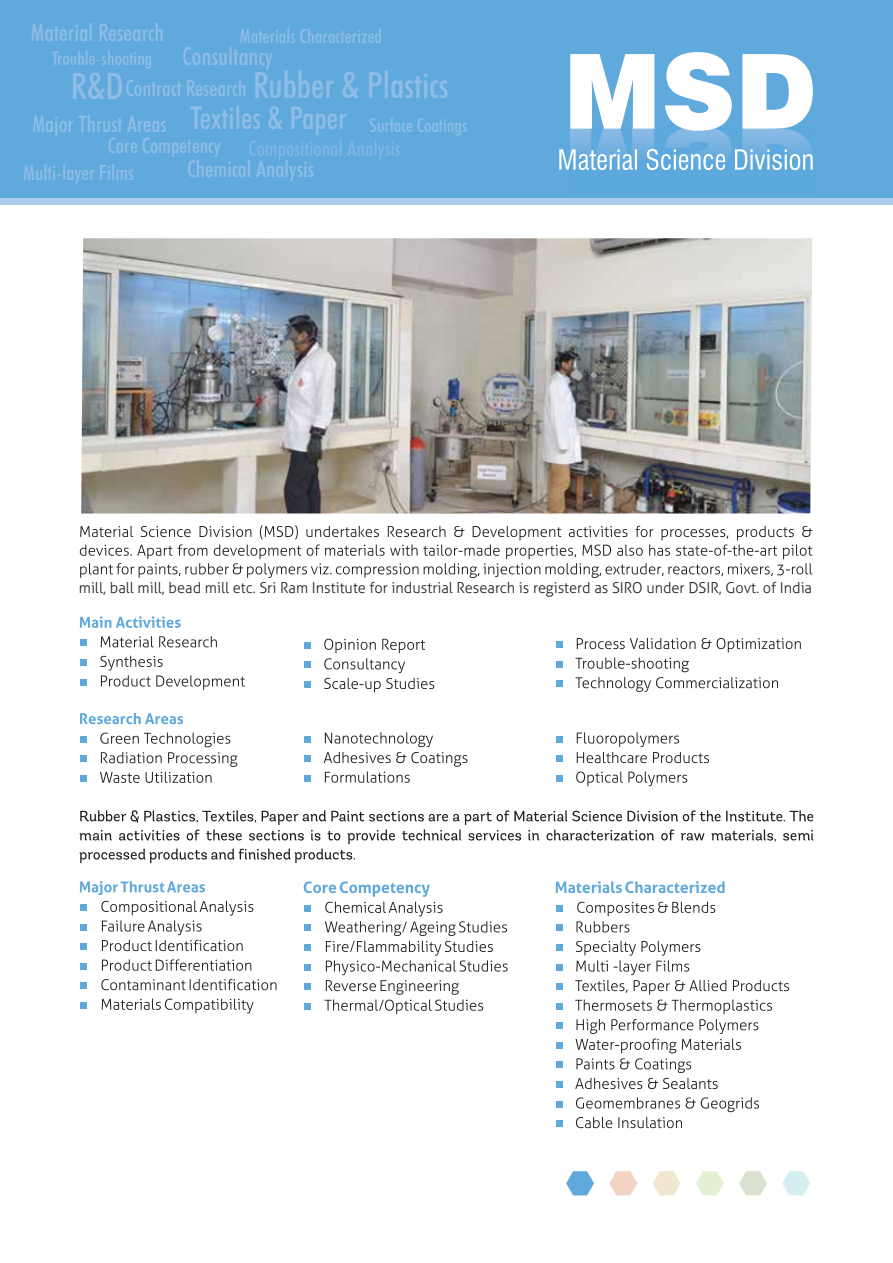
<style>
.page{position:relative;width:893px;height:1263px;background:#fff}
.page>*{position:absolute;margin:0;border:0;box-sizing:border-box;transform-origin:0 0}
.t1{font:500 condensed 24.15px "Futura BT";color:#8fbde6}
.t2{font:500 condensed 23.1px "Futura BT";color:#8fbde6}
.t3{font:500 condensed 22.95px "Futura BT";color:#8fbde6}
.t4{font:500 condensed 22.35px "Futura BT";color:#8fbde6}
.t5{font:500 condensed 21.45px "Futura BT";color:#81b6e2}
.t6{font:500 condensed 21.45px "Futura BT";color:#8fbde6}
.t7{font:500 condensed 21px "Futura BT";color:#8fbde6}
.t8{font:500 condensed 19.5px "Futura BT";color:#8fbde6}
.t9{font:500 condensed 19.05px "Futura BT";color:#8fbde6}
.t10{font:300 15px "Aller";color:#231f20}
.s1{font-size:25.05px}
.s2{font-size:36.6px}
.s3{font-size:36.45px}
.s4{font-size:31.65px}
</style>
<div class="page">
<svg style="left:80px;top:525px;width:732px;height:53px"></svg>
<svg style="left:556px;top:881px;width:169px;height:12px"></svg>
<div style="left:556px;top:905px;width:7px;height:7px;background:#5fa9dc"></div>
<div style="left:556px;top:924px;width:7px;height:7px;background:#5fa9dc"></div>
<svg style="left:576px;top:902px;width:139px;height:30px"></svg>
<div style="left:556px;top:944px;width:7px;height:7px;background:#5fa9dc"></div>
<div style="left:556px;top:964px;width:7px;height:6px;background:#5fa9dc"></div>
<div style="left:556px;top:983px;width:7px;height:7px;background:#5fa9dc"></div>
<div style="left:556px;top:1003px;width:7px;height:7px;background:#5fa9dc"></div>
<div style="left:556px;top:1022px;width:7px;height:7px;background:#5fa9dc"></div>
<div style="left:556px;top:1042px;width:7px;height:7px;background:#5fa9dc"></div>
<div style="left:556px;top:1061px;width:7px;height:7px;background:#5fa9dc"></div>
<div style="left:556px;top:1081px;width:7px;height:7px;background:#5fa9dc"></div>
<svg style="left:575px;top:941px;width:214px;height:148px"></svg>
<div style="left:556px;top:1100px;width:7px;height:7px;background:#5fa9dc"></div>
<div style="left:556px;top:1120px;width:7px;height:7px;background:#5fa9dc"></div>
<svg style="left:576px;top:1097px;width:183px;height:31px"></svg>
<svg style="left:80px;top:616px;width:101px;height:12px"></svg>
<div style="left:80px;top:639px;width:7px;height:7px;background:#5fa9dc"></div>
<svg style="left:101px;top:636px;width:116px;height:11px"></svg>
<div style="left:80px;top:659px;width:7px;height:7px;background:#5fa9dc"></div>
<div style="left:80px;top:678px;width:7px;height:7px;background:#5fa9dc"></div>
<svg style="left:100px;top:656px;width:145px;height:34px"></svg>
<div style="left:304px;top:642px;width:7px;height:7px;background:#5fa9dc"></div>
<div style="left:304px;top:661px;width:7px;height:7px;background:#5fa9dc"></div>
<div style="left:304px;top:681px;width:7px;height:7px;background:#5fa9dc"></div>
<svg style="left:324px;top:639px;width:110px;height:53px"></svg>
<div style="left:556px;top:641px;width:7px;height:7px;background:#5fa9dc"></div>
<div style="left:556px;top:661px;width:7px;height:7px;background:#5fa9dc"></div>
<div style="left:556px;top:680px;width:7px;height:7px;background:#5fa9dc"></div>
<svg style="left:575px;top:638px;width:226px;height:54px"></svg>
<svg style="left:80px;top:713px;width:103px;height:11px"></svg>
<div style="left:80px;top:736px;width:7px;height:7px;background:#5fa9dc"></div>
<div style="left:80px;top:755px;width:7px;height:7px;background:#5fa9dc"></div>
<div style="left:80px;top:775px;width:7px;height:7px;background:#5fa9dc"></div>
<svg style="left:100px;top:732px;width:137px;height:51px"></svg>
<div style="left:304px;top:736px;width:7px;height:6px;background:#5fa9dc"></div>
<div style="left:304px;top:755px;width:7px;height:7px;background:#5fa9dc"></div>
<div style="left:304px;top:775px;width:7px;height:7px;background:#5fa9dc"></div>
<svg style="left:324px;top:732px;width:143px;height:51px"></svg>
<div style="left:556px;top:736px;width:7px;height:6px;background:#5fa9dc"></div>
<div style="left:556px;top:755px;width:7px;height:7px;background:#5fa9dc"></div>
<svg style="left:577px;top:732px;width:132px;height:31px"></svg>
<div style="left:556px;top:775px;width:7px;height:7px;background:#5fa9dc"></div>
<svg style="left:576px;top:771px;width:111px;height:15px"></svg>
<svg style="left:80px;top:810px;width:733px;height:53px"></svg>
<svg style="left:80px;top:881px;width:125px;height:14px"></svg>
<div style="left:80px;top:904px;width:7px;height:7px;background:#5fa9dc"></div>
<div style="left:80px;top:923px;width:7px;height:7px;background:#5fa9dc"></div>
<div style="left:80px;top:943px;width:7px;height:7px;background:#5fa9dc"></div>
<svg style="left:101px;top:901px;width:152px;height:50px"></svg>
<div style="left:80px;top:963px;width:7px;height:7px;background:#5fa9dc"></div>
<svg style="left:102px;top:959px;width:149px;height:12px"></svg>
<div style="left:80px;top:982px;width:7px;height:7px;background:#5fa9dc"></div>
<svg style="left:101px;top:979px;width:175px;height:11px"></svg>
<div style="left:80px;top:1002px;width:7px;height:7px;background:#5fa9dc"></div>
<svg style="left:102px;top:998px;width:151px;height:15px"></svg>
<svg style="left:304px;top:881px;width:204px;height:133px"></svg>
<img style="left:81px;top:238px;width:731px;height:275px">
<div style="left:0;top:0;width:893px;height:198px;background:#5fa9dc"></div>
<img style="left:570px;top:131px;width:242px;height:40px">
<svg style="left:559px;top:149px;width:254px;height:21px"></svg>
<svg style="left:201px;top:116px;width:1px;height:12px"></svg>
<svg style="left:570px;top:52px;width:243px;height:79px"></svg>
<div style="left:0;top:198px;width:893px;height:7px;background:#acccec"></div>
<svg style="left:566px;top:1171px;width:28px;height:24px"></svg>
<svg style="left:609px;top:1171px;width:28px;height:24px"></svg>
<svg style="left:653px;top:1171px;width:27px;height:24px"></svg>
<svg style="left:696px;top:1171px;width:28px;height:24px"></svg>
<svg style="left:739px;top:1171px;width:28px;height:24px"></svg>
<svg style="left:782px;top:1171px;width:28px;height:24px"></svg>
<h1 class="t1" style="left:31px;top:18px;width:135px">Material Research</h1>
<p class="t9" style="left:52px;top:46px;width:223px">Trouble-shooting <span class="s1">Consultancy</span></p>
<h3 class="t8" style="left:240px;top:24px;width:144px">Materials Characterized</h3>
<h3 class="t4" style="left:71px;top:74px;width:379px"><span class="s2">R&amp;D</span>Contract Research <span class="s3">Rubber &amp; Plastics</span></h3>
<p class="t9" style="left:190px;top:114px;width:278px"><span class="s4">Textiles &amp; Paper</span> Surface Coatings</p>
<h3 class="t6" style="left:108px;top:132px;width:115px">Core Competency</h3>
<h3 class="t3" style="left:32px;top:109px;width:136px">Major Thrust Areas</h3>
<h3 class="t5" style="left:249px;top:135px;width:154px">Compositional Analysis</h3>
<h3 class="t7" style="left:23px;top:160px;width:112px">Multi-layer Films</h3>
<h2 class="t2" style="left:187px;top:155px;width:129px">Chemical Analysis</h2>
<p class="t10" style="left:79px;top:579px;width:735px">mill, ball mill, bead mill etc. Sri Ram Institute for industrial Research is registerd as SIRO under DSIR, Govt. of India</p>
</div>
